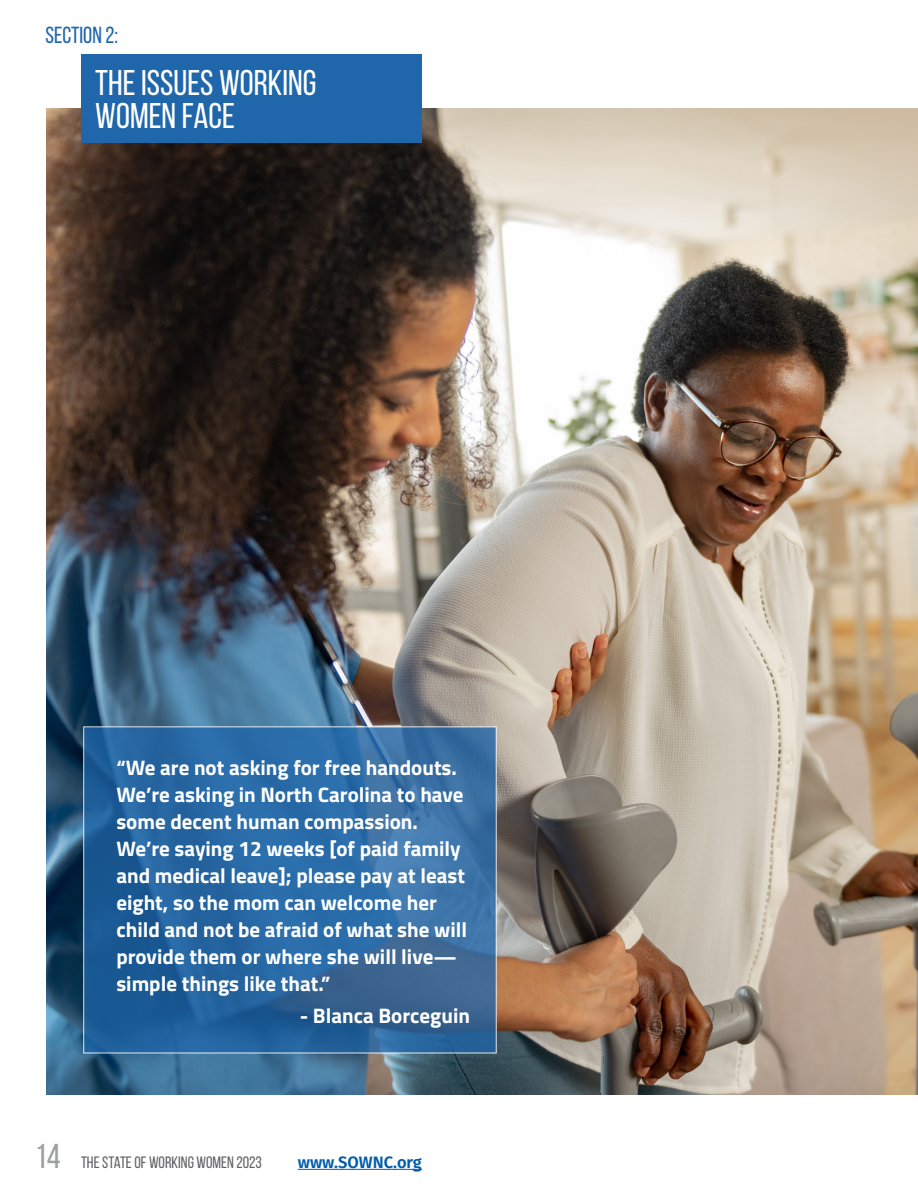
<style>
.page{position:relative;width:918px;height:1188px;background:#fff}
.page>*{position:absolute;margin:0;border:0;box-sizing:border-box;transform-origin:0 0}
._45_Header_white_Bebas_Neue{font:35.7px/32.5px "Bebas Neue";color:#fff}
._18_Content_gray_Bebas_Neue{font:23.25px "Bebas Neue";color:#1f66aa}
.PULL_QUOTE_-_left_flush{font:700 21px/27px "Titillium Web";color:#fff}
.t1{font:16.5px "Bebas Neue";color:#636366}
.t2{font:600 16.5px "Fira Sans";color:#015dac}
.s1{font-size:34.5px;color:#9d9fa2}
</style>
<div class="page">
<img style="left:47px;top:108px;width:871px;height:987px">
<hr style="left:298px;top:1169px;width:124px;height:1px;background:#015dac">
<div style="left:81px;top:54px;width:340px;height:88px;background:#1f66aa"></div>
<svg style="left:83px;top:726px;width:414px;height:328px;background:#2d69a0"></svg>
<p class="_18_Content_gray_Bebas_Neue" style="left:45px;top:23px;width:74px">SECTION 2:</p>
<p class="_45_Header_white_Bebas_Neue" style="left:95px;top:66px;width:223px">THE ISSUES WORKING<br>WOMEN FACE</p>
<p class="PULL_QUOTE_-_left_flush" style="left:116px;top:753px;width:352px">“We are not asking for free handouts.<br>We’re asking in North Carolina to have some decent human compassion.<br>We’re saying 12 weeks [of paid family and medical leave]; please pay at least eight, so the mom can welcome her child and not be afraid of what she will provide them or where she will live— simple things like that.”</p>
<p class="PULL_QUOTE_-_left_flush" style="left:300px;top:1001px;width:172px">- Blanca Borceguin</p>
<p class="t1" style="left:35px;top:1153px;width:228px"><span class="s1">14</span> THE STATE OF WORKING WOMEN 2023</p>
<p class="t2" style="left:298px;top:1148px;width:126px">www.SOWNC.org</p>
</div>
